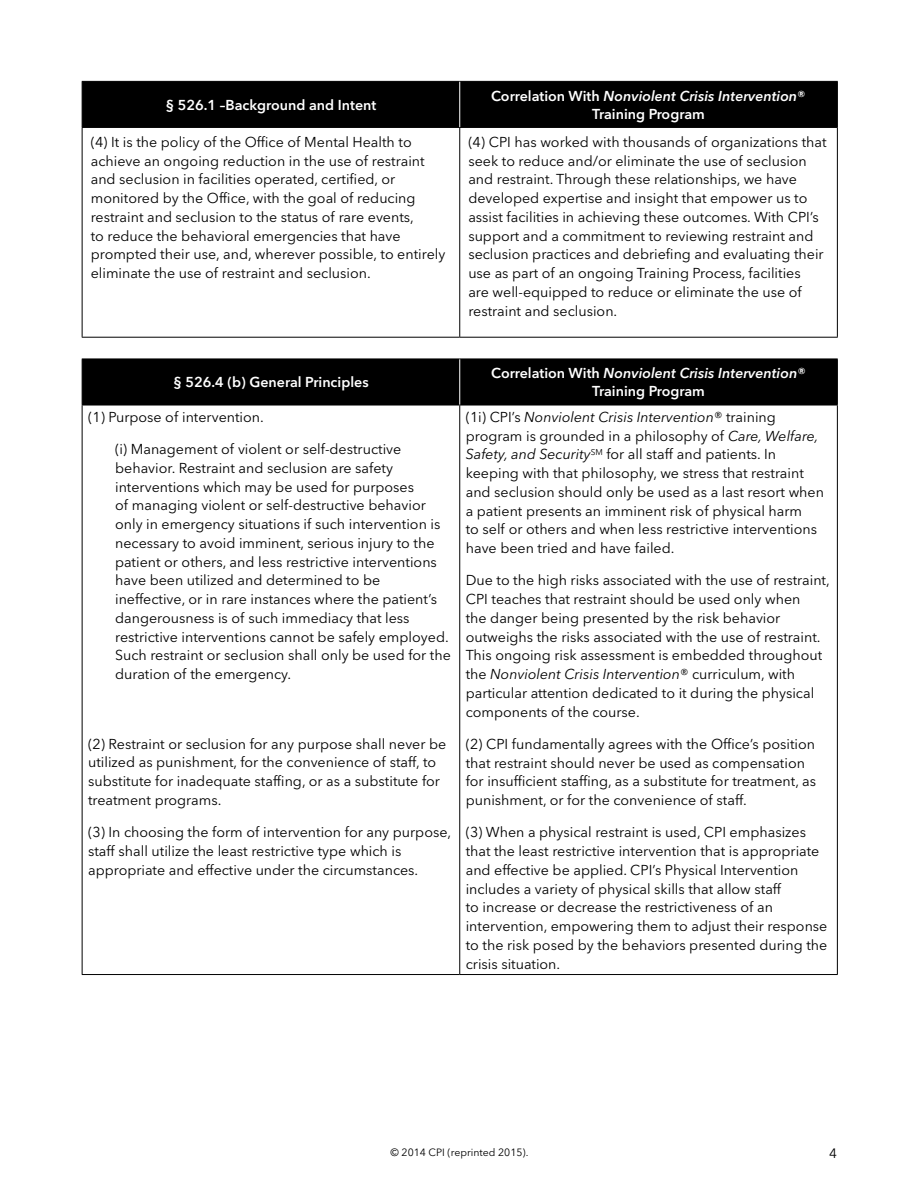
<style>
.page{position:relative;width:918px;height:1188px;background:#fff}
.page>*{position:absolute;margin:0;border:0;box-sizing:border-box;transform-origin:0 0}
.t1{font:14.25px/18.8px "Avenir Next LT Pro";color:#000}
.t2{font:600 14.25px/18px "Avenir Next LT Pro";color:#fff;text-align:center}
.t3{font:13.5px "Avenir Next LT Pro";color:#000}
.t4{font:10.5px "Avenir Next LT Pro";color:#000}
.s1{font-style:italic}
</style>
<div class="page">
<div style="left:83px;top:82px;width:754px;height:45px;background:#000"></div>
<hr style="left:82px;top:81px;width:378px;height:1px;background:#000">
<hr style="left:82px;top:82px;width:1px;height:45px;background:#000">
<hr style="left:460px;top:81px;width:378px;height:1px;background:#000">
<hr style="left:837px;top:82px;width:1px;height:45px;background:#000">
<hr style="left:82px;top:127px;width:378px;height:1px;background:#000">
<hr style="left:82px;top:128px;width:1px;height:209px;background:#000">
<hr style="left:460px;top:127px;width:378px;height:1px;background:#000">
<hr style="left:459px;top:128px;width:1px;height:209px;background:#000">
<hr style="left:837px;top:128px;width:1px;height:209px;background:#000">
<hr style="left:82px;top:337px;width:378px;height:1px;background:#000">
<hr style="left:460px;top:337px;width:378px;height:1px;background:#000">
<hr style="left:459px;top:82px;width:1px;height:45px;background:#fff">
<div style="left:83px;top:360px;width:754px;height:45px;background:#000"></div>
<hr style="left:82px;top:359px;width:378px;height:1px;background:#000">
<hr style="left:82px;top:359px;width:1px;height:46px;background:#000">
<hr style="left:460px;top:359px;width:378px;height:1px;background:#000">
<hr style="left:837px;top:359px;width:1px;height:46px;background:#000">
<hr style="left:82px;top:405px;width:378px;height:1px;background:#000">
<hr style="left:82px;top:405px;width:1px;height:569px;background:#000">
<hr style="left:460px;top:405px;width:378px;height:1px;background:#000">
<hr style="left:459px;top:405px;width:1px;height:569px;background:#000">
<hr style="left:837px;top:405px;width:1px;height:569px;background:#000">
<hr style="left:82px;top:974px;width:378px;height:1px;background:#000">
<hr style="left:460px;top:974px;width:378px;height:1px;background:#000">
<hr style="left:459px;top:359px;width:1px;height:46px;background:#fff">
<p class="t2" style="left:166px;top:96px;width:212px">§ 526.1 –Background and Intent</p>
<p class="t2" style="left:491px;top:87px;width:316px">Correlation With <span class="s1">Nonviolent Crisis Intervention</span>®<br>Training Program</p>
<p class="t1" style="left:91px;top:133px;width:356px">(4) It is the policy of the Office of Mental Health to achieve an ongoing reduction in the use of restraint and seclusion in facilities operated, certified, or monitored by the Office, with the goal of reducing restraint and seclusion to the status of rare events,<br>to reduce the behavioral emergencies that have prompted their use, and, wherever possible, to entirely eliminate the use of restraint and seclusion.</p>
<p class="t1" style="left:468px;top:133px;width:360px">(4) CPI has worked with thousands of organizations that seek to reduce and/or eliminate the use of seclusion and restraint. Through these relationships, we have developed expertise and insight that empower us to assist facilities in achieving these outcomes. With CPI’s support and a commitment to reviewing restraint and seclusion practices and debriefing and evaluating their use as part of an ongoing Training Process, facilities<br>are well-equipped to reduce or eliminate the use of restraint and seclusion.</p>
<p class="t2" style="left:173px;top:373px;width:197px">§ 526.4 (b) General Principles</p>
<p class="t2" style="left:491px;top:364px;width:316px">Correlation With <span class="s1">Nonviolent Crisis Intervention</span>®<br>Training Program</p>
<p class="t1" style="left:88px;top:407px;width:177px">(1) Purpose of intervention.</p>
<p class="t1" style="left:115px;top:440px;width:337px">(i) Management of violent or self-destructive behavior. Restraint and seclusion are safety interventions which may be used for purposes<br>of managing violent or self-destructive behavior only in emergency situations if such intervention is necessary to avoid imminent, serious injury to the patient or others, and less restrictive interventions have been utilized and determined to be ineffective, or in rare instances where the patient’s dangerousness is of such immediacy that less restrictive interventions cannot be safely employed.<br>Such restraint or seclusion shall only be used for the duration of the emergency.</p>
<p class="t1" style="left:466px;top:407px;width:360px">(1i) CPI’s <span class="s1">Nonviolent Crisis Intervention</span>® training program is grounded in a philosophy of <span class="s1">Care, Welfare, Safety, and Security</span><sup>SM</sup> for all staff and patients. In keeping with that philosophy, we stress that restraint and seclusion should only be used as a last resort when a patient presents an imminent risk of physical harm<br>to self or others and when less restrictive interventions have been tried and have failed.</p>
<p class="t1" style="left:466px;top:571px;width:366px">Due to the high risks associated with the use of restraint, CPI teaches that restraint should be used only when<br>the danger being presented by the risk behavior outweighs the risks associated with the use of restraint.<br>This ongoing risk assessment is embedded throughout the <span class="s1">Nonviolent Crisis Intervention</span>® curriculum, with particular attention dedicated to it during the physical components of the course.</p>
<p class="t1" style="left:466px;top:734px;width:352px">(2) CPI fundamentally agrees with the Office’s position that restraint should never be used as compensation for insufficient staffing, as a substitute for treatment, as punishment, or for the convenience of staff.</p>
<p class="t1" style="left:466px;top:823px;width:363px">(3) When a physical restraint is used, CPI emphasizes that the least restrictive intervention that is appropriate and effective be applied. CPI’s Physical Intervention includes a variety of physical skills that allow staff<br>to increase or decrease the restrictiveness of an intervention, empowering them to adjust their response to the risk posed by the behaviors presented during the crisis situation.</p>
<p class="t1" style="left:88px;top:734px;width:360px">(2) Restraint or seclusion for any purpose shall never be utilized as punishment, for the convenience of staff, to substitute for inadequate staffing, or as a substitute for treatment programs.</p>
<p class="t1" style="left:88px;top:823px;width:365px">(3) In choosing the form of intervention for any purpose, staff shall utilize the least restrictive type which is appropriate and effective under the circumstances.</p>
<p class="t4" style="left:391px;top:1146px;width:139px">© 2014 CPI (reprinted 2015).</p>
<p class="t3" style="left:829px;top:1145px;width:9px">4</p>
</div>
